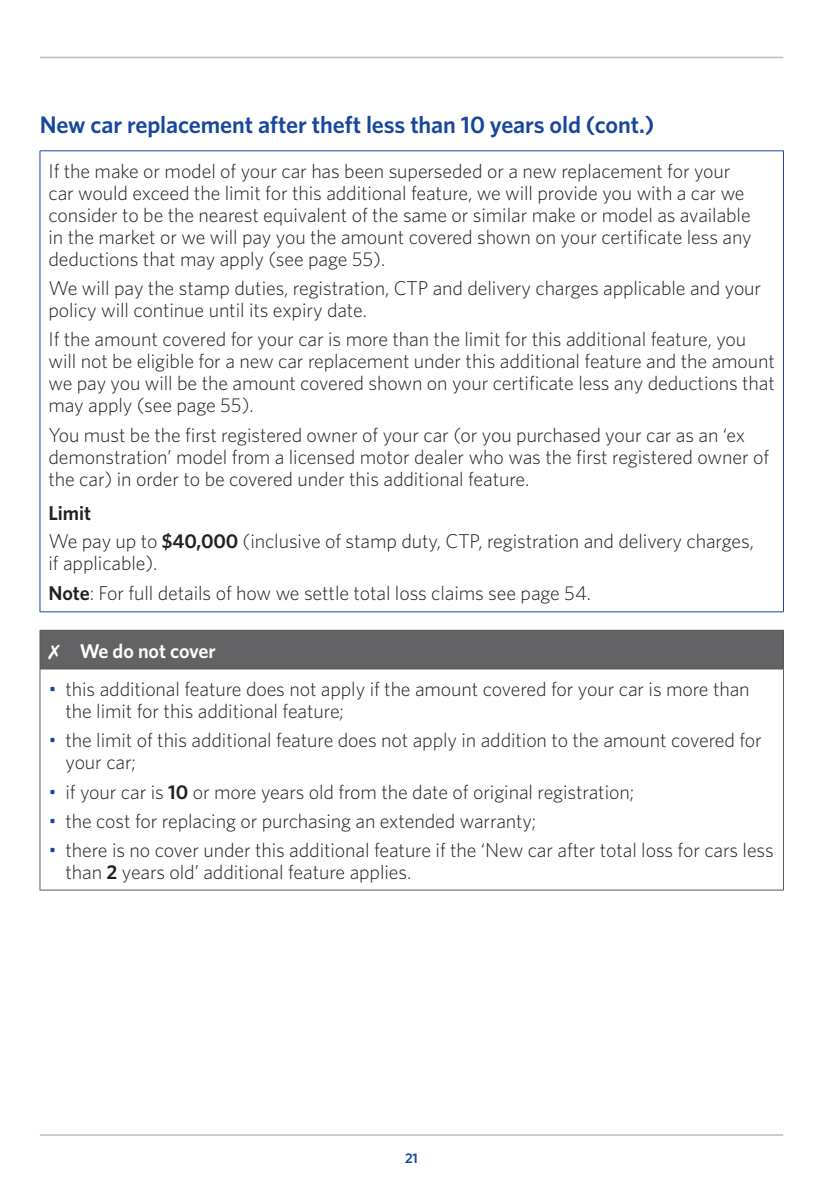
<style>
.page{position:relative;width:840px;height:1191px;background:#fff}
.page>*{position:absolute;margin:0;border:0;box-sizing:border-box;transform-origin:0 0}
.t1{font:600 24px "Whitney";letter-spacing:-.005em;color:#17479d}
.t2{font:300 20px/22px "Whitney";letter-spacing:-.005em;color:#231f20}
.t3{font:600 20px "Whitney";letter-spacing:-.01em;color:#fff}
.t4{font:600 14px "Whitney";color:#17479d}
.s1{font-weight:600}
.s2{color:#17479d}
</style>
<div class="page">
<hr style="left:40px;top:1134px;width:742px;height:1px;background:#bcbdc0">
<hr style="left:40px;top:57px;width:742px;height:1px;background:#bcbdc0">
<hr style="left:40px;top:150px;width:743px;height:1px;background:#17479d">
<hr style="left:40px;top:151px;width:1px;height:460px;background:#17479d">
<hr style="left:782px;top:151px;width:1px;height:460px;background:#17479d">
<hr style="left:40px;top:611px;width:743px;height:1px;background:#17479d">
<div style="left:40px;top:630px;width:743px;height:39px;background:#636366"></div>
<hr style="left:40px;top:669px;width:1px;height:220px;background:#57585a">
<hr style="left:782px;top:669px;width:1px;height:220px;background:#57585a">
<hr style="left:40px;top:889px;width:743px;height:1px;background:#57585a">
<hr style="left:40px;top:630px;width:743px;height:1px;background:#57585a">
<hr style="left:40px;top:630px;width:1px;height:38px;background:#57585a">
<hr style="left:782px;top:630px;width:1px;height:38px;background:#57585a">
<hr style="left:40px;top:668px;width:743px;height:1px;background:#57585a">
<p class="t1" style="left:40px;top:108px;width:615px">New car replacement after theft less than 10 years old (cont.)</p>
<p class="t2" style="left:48px;top:160px;width:704px">If the make or model of your car has been superseded or a new replacement for your car would exceed the limit for this additional feature, we will provide you with a car we consider to be the nearest equivalent of the same or similar make or model as available in the market or we will pay you the amount covered shown on your certificate less any deductions that may apply (see page 55).</p>
<p class="t2" style="left:48px;top:277px;width:713px">We will pay the stamp duties, registration, CTP and delivery charges applicable and your policy will continue until its expiry date.</p>
<p class="t2" style="left:48px;top:328px;width:727px">If the amount covered for your car is more than the limit for this additional feature, you will not be eligible for a new car replacement under this additional feature and the amount we pay you will be the amount covered shown on your certificate less any deductions that may apply (see page 55).</p>
<p class="t2" style="left:48px;top:423px;width:721px">You must be the first registered owner of your car (or you purchased your car as an ‘ex demonstration’ model from a licensed motor dealer who was the first registered owner of the car) in order to be covered under this additional feature.</p>
<p class="t2" style="left:48px;top:499px;width:706px;line-height:27.6px"><span class="s1">Limit<br></span>We pay up to <span class="s1">$40,000</span> (inclusive of stamp duty, CTP, registration and delivery charges,</p>
<p class="t2" style="left:48px;top:547px;width:544px;line-height:30.4px">if applicable).<br><span class="s1">Note</span>: For full details of how we settle total loss claims see page 54.</p>
<p class="t3" style="left:48px;top:637px;width:169px">✗ We do not cover</p>
<p class="t2" style="left:65px;top:677px;width:685px;text-indent:-17px"><span class="s2">•</span> this additional feature does not apply if the amount covered for your car is more than the limit for this additional feature;</p>
<p class="t2" style="left:65px;top:729px;width:697px;text-indent:-17px"><span class="s2">•</span> the limit of this additional feature does not apply in addition to the amount covered for your car;</p>
<p class="t2" style="left:48px;top:780px;width:586px"><span class="s2">•</span> if your car is <span class="s1">10</span> or more years old from the date of original registration;</p>
<p class="t2" style="left:48px;top:809px;width:489px"><span class="s2">•</span> the cost for replacing or purchasing an extended warranty;</p>
<p class="t2" style="left:65px;top:838px;width:709px;text-indent:-17px"><span class="s2">•</span> there is no cover under this additional feature if the ‘New car after total loss for cars less than <span class="s1">2</span> years old’ additional feature applies.</p>
<p class="t4" style="left:405px;top:1148px;width:14px">21</p>
</div>
